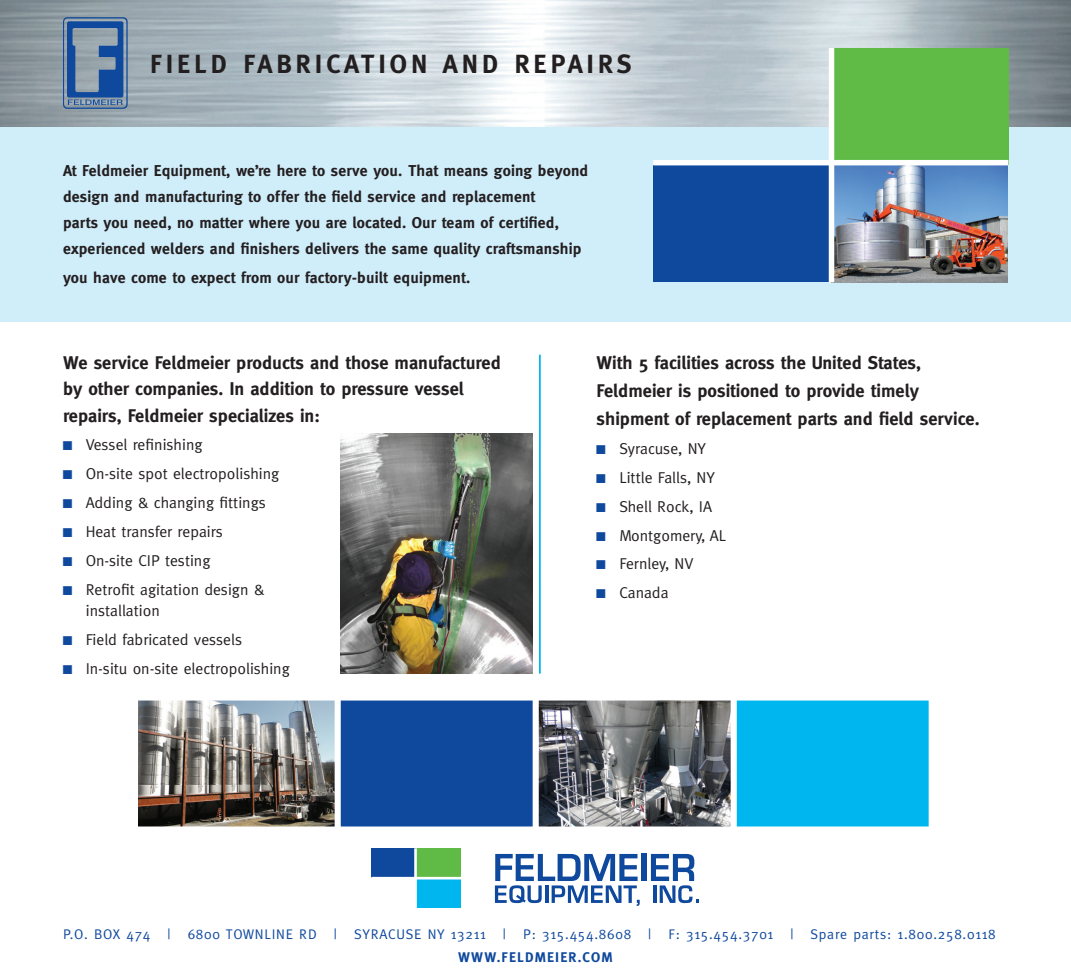
<style>
.page{position:relative;width:1071px;height:977px;background:#fff}
.page>*{position:absolute;margin:0;border:0;box-sizing:border-box;transform-origin:0 0}
.t1{font:700 26.25px "Meta";letter-spacing:.185em;color:#231f20}
.t2{font:700 18.38px/28px "Meta";color:#231f20}
.t3{font:700 15.75px/26.2px "Meta";letter-spacing:.01em;color:#231f20}
.t4{font:15.75px/21px "Meta";color:#231f20}
.t5{font:14px "Meta";letter-spacing:.055em;color:#0f499d}
.t6{font:700 14px "Meta";letter-spacing:.08em;color:#0f499d}
.s1{color:#0f499d}
</style>
<div class="page">
<div style="left:0;top:123px;width:1071px;height:198px;background:#d0edfa"></div>
<img style="left:0;top:0;width:1071px;height:126px">
<svg style="left:63px;top:17px;width:65px;height:92px;background:#5a7ba4"></svg>
<img style="left:834px;top:165px;width:174px;height:117px">
<div style="left:833px;top:48px;width:175px;height:116px;background:#60bb46"></div>
<div style="left:653px;top:165px;width:178px;height:117px;background:#0f499d"></div>
<div style="left:653px;top:160px;width:355px;height:5px;background:#fff"></div>
<div style="left:829px;top:48px;width:5px;height:234px;background:#fff"></div>
<div style="left:338px;top:697px;width:594px;height:131px;background:#00b6ef"></div>
<img style="left:139px;top:700px;width:196px;height:126px">
<img style="left:539px;top:700px;width:192px;height:126px">
<div style="left:339px;top:699px;width:196px;height:129px;background:#0f499d"></div>
<div style="left:533px;top:697px;width:6px;height:142px;background:#fff"></div>
<div style="left:731px;top:697px;width:6px;height:142px;background:#fff"></div>
<div style="left:929px;top:697px;width:6px;height:170px;background:#fff"></div>
<div style="left:132px;top:694px;width:805px;height:6px;background:#fff"></div>
<div style="left:132px;top:826px;width:808px;height:6px;background:#fff"></div>
<div style="left:335px;top:697px;width:6px;height:142px;background:#fff"></div>
<div style="left:642px;top:854px;width:5px;height:27px;background:#0f499d"></div>
<svg style="left:495px;top:854px;width:145px;height:51px"></svg>
<svg style="left:651px;top:854px;width:48px;height:49px"></svg>
<div style="left:416px;top:848px;width:45px;height:30px;background:#60bb46"></div>
<div style="left:416px;top:877px;width:45px;height:31px;background:#00b6ef"></div>
<div style="left:371px;top:848px;width:45px;height:30px;background:#0f499d"></div>
<hr style="left:414px;top:848px;width:3px;height:60px;background:#fff">
<hr style="left:371px;top:876px;width:90px;height:3px;background:#fff">
<img style="left:341px;top:434px;width:191px;height:239px">
<hr style="left:539px;top:355px;width:2px;height:318px;background:#00b6ef">
<h1 class="t1" style="left:150px;top:49px;width:483px">Field Fabrication and Repairs</h1>
<p class="t3" style="left:63px;top:157px;width:527px">At Feldmeier Equipment, we’re here to serve you. That means going beyond design and manufacturing to offer the field service and replacement<br>parts you need, no matter where you are located. Our team of certified, experienced welders and finishers delivers the same quality craftsmanship</p>
<p class="t3" style="left:63px;top:264px;width:409px">you have come to expect from our factory-built equipment.</p>
<p class="t2" style="left:63px;top:349px;width:439px;line-height:26.2px">We service Feldmeier products and those manufactured by other companies. In addition to pressure vessel repairs, Feldmeier specializes in:</p>
<p class="t4" style="left:63px;top:434px;width:141px"><span class="s1">■</span> Vessel refinishing</p>
<p class="t4" style="left:63px;top:463px;width:218px"><span class="s1">■</span> On-site spot electropolishing</p>
<p class="t4" style="left:63px;top:492px;width:204px"><span class="s1">■</span> Adding &amp; changing fittings</p>
<p class="t4" style="left:63px;top:521px;width:161px"><span class="s1">■</span> Heat transfer repairs</p>
<p class="t4" style="left:63px;top:550px;width:149px"><span class="s1">■</span> On-site CIP testing</p>
<p class="t4" style="left:86px;top:578px;width:180px;text-indent:-23px"><span class="s1">■</span> Retrofit agitation design &amp; installation</p>
<p class="t4" style="left:63px;top:628px;width:181px"><span class="s1">■</span> Field fabricated vessels</p>
<p class="t4" style="left:63px;top:657px;width:228px"><span class="s1">■</span> In-situ on-site electropolishing</p>
<p class="t2" style="left:597px;top:348px;width:385px">With 5 facilities across the United States,<br>Feldmeier is positioned to provide timely shipment of replacement parts and field service.</p>
<p class="t4" style="left:597px;top:438px;width:111px"><span class="s1">■</span> Syracuse, NY</p>
<p class="t4" style="left:597px;top:466px;width:120px"><span class="s1">■</span> Little Falls, NY</p>
<p class="t4" style="left:597px;top:495px;width:117px"><span class="s1">■</span> Shell Rock, IA</p>
<p class="t4" style="left:597px;top:524px;width:131px"><span class="s1">■</span> Montgomery, AL</p>
<p class="t4" style="left:597px;top:553px;width:98px"><span class="s1">■</span> Fernley, NV</p>
<p class="t4" style="left:597px;top:582px;width:73px"><span class="s1">■</span> Canada</p>
<p class="t5" style="left:63px;top:925px;width:200px">P.O. Box 474 | 6800 Townlin</p>
<p class="t5" style="left:286px;top:925px;width:86px">e Rd | Syrac</p>
<p class="t5" style="left:396px;top:925px;width:601px">use NY 13211 | P: 315.454.8608 | F: 315.454.3701 | Spare parts: 1.800.258.0118</p>
<p class="t6" style="left:458px;top:948px;width:14px">www</p>
<p class="t6" style="left:497px;top:948px;width:118px">.feldmeier.com</p>
</div>
